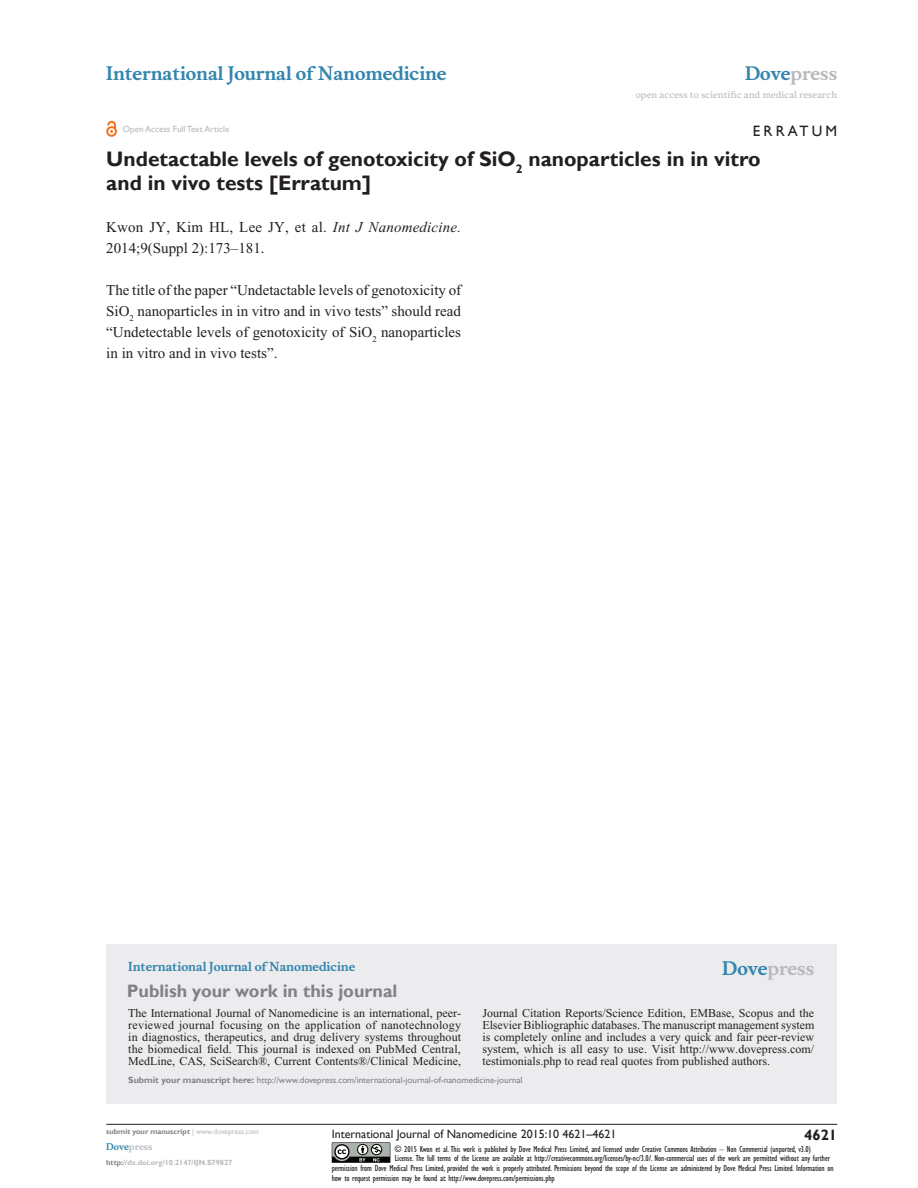
<style>
.page{position:relative;width:918px;height:1188px;background:#fff}
.page>*{position:absolute;margin:0;border:0;box-sizing:border-box;transform-origin:0 0}
.t1{font:700 21px/24px "Gill Sans";color:#231f20}
.AO-Jname{font:700 18px "Musee";color:#3485ae}
.PromBx-H1{font:700 18px "Gill Sans";color:#808285}
.RunH-Brand-ATO{font:700 18px "Musee";color:#b8b9bc}
.PromBx-Brand{font:700 18px "Musee";color:#b8b9bc}
.TxF{font:15px/21px "Times New Roman";color:#231f20}
.ADsg{font:15px "Gill Sans";letter-spacing:.21em;color:#231f20}
.RunFolio-R{font:700 15px "Gill Sans";color:#231f20}
.PromBx-Tx{font:12px/12px "Times New Roman";color:#231f20;text-align:justify}
.RunF-AO{font:12px "Gill Sans";color:#231f20}
.PromBx-JrnlName{font:700 12px "Musee";color:#3485ae}
.RunF-CR{font:condensed 9px "Gill Sans";letter-spacing:-.01em;color:#231f20}
.PromBx-SubmitMssWebA{font:9px "Gill Sans";color:#808285}
.OA-to-SMR{font:9px "Musee";color:#b8b9bc}
.OAFTx-AO{font:9px "Gill Sans";color:#b8b9bc}
.RunF-Brand-ATO{font:700 9px "Musee";color:#b8b9bc}
.RunF-SubmityourMS-AT{font:700 7.5px "Gill Sans";color:#808285}
.RunF-SubID_DOI{font:700 7.5px "Gill Sans";color:#b8b9bc}
.s1{color:#3485ae}
.s2{font-style:italic}
.s3{font-weight:700}
.s4{font-weight:400;color:#b8b9bc}
.s5{color:#808285}
</style>
<div class="page">
<svg style="left:332px;top:1142px;width:58px;height:21px"></svg>
<hr style="left:106px;top:1124px;width:731px;height:1px;background:#231f20">
<div style="left:106px;top:126px;width:11px;height:11px;border:2px solid #f37121;border-radius:50%"></div>
<svg style="left:106px;top:120px;width:11px;height:13px"></svg>
<div style="left:106px;top:944px;width:731px;height:159px;background:#ececee"></div>
<p class="AO-Jname" style="left:106px;top:63px;width:342px">International Journal of Nanomedicine</p>
<p class="RunH-Brand-ATO" style="left:745px;top:63px;width:94px"><span class="s1">Dove</span>press</p>
<p class="OAFTx-AO" style="left:123px;top:123px;width:108px">Open Access Full Text Article</p>
<p class="OA-to-SMR" style="left:636px;top:89px;width:203px">open access to scientific and medical research</p>
<p class="ADsg" style="left:753px;top:122px;width:86px">Erratum</p>
<h1 class="t1" style="left:106px;top:148px;width:656px">Undetactable levels of genotoxicity of SiO<sub>2</sub> nanoparticles in in vitro and in vivo tests [Erratum]</h1>
<p class="TxF" style="left:106px;top:216px;width:356px">Kwon JY, Kim HL, Lee JY, et al. <span class="s2">Int J Nanomedicine.<br></span>2014;9(Suppl 2):173–181.</p>
<p class="TxF" style="left:106px;top:279px;width:357px;text-align:justify">The title of the paper “Undetactable levels of genotoxicity of SiO<sub>2</sub> nanoparticles in in vitro and in vivo tests” should read “Undetectable levels of genotoxicity of SiO<sub>2</sub> nanoparticles in in vitro and in vivo tests”.</p>
<p class="PromBx-JrnlName" style="left:128px;top:959px;width:228px">International Journal of Nanomedicine</p>
<p class="PromBx-H1" style="left:127px;top:980px;width:272px">Publish your work in this journal</p>
<p class="PromBx-Brand" style="left:722px;top:958px;width:94px"><span class="s1">Dove</span>press</p>
<p class="PromBx-Tx" style="left:128px;top:1007px;width:334px">The International Journal of Nanomedicine is an international, peer&shy;reviewed journal focusing on the application of nanotechnology in diagnostics, therapeutics, and drug delivery systems throughout the biomedical field. This journal is indexed on PubMed Central, MedLine, CAS, SciSearch®, Current Contents®/Clinical Medicine,</p>
<p class="PromBx-Tx" style="left:482px;top:1007px;width:334px">Journal Citation Reports/Science Edition, EMBase, Scopus and the Elsevier Bibliographic databases. The manuscript management system is completely online and includes a very quick and fair peer-review system, which is all easy to use. Visit http://www.dovepress.com/ testimonials.php to read real quotes from published authors.</p>
<p class="PromBx-SubmitMssWebA" style="left:128px;top:1075px;width:396px"><span class="s3">Submit your manuscript here:</span> http://www.dovepress.com/international-journal-of-nanomedicine-journal</p>
<p class="RunF-SubmityourMS-AT" style="left:106px;top:1127px;width:154px">submit your manuscript <span class="s4">| www.dovepress.com</span></p>
<p class="RunF-Brand-ATO" style="left:106px;top:1141px;width:48px"><span class="s1">Dove</span>press</p>
<p class="RunF-SubID_DOI" style="left:106px;top:1158px;width:128px"><span class="s5">http:</span>//dx.doi.org/10.2147/IJN.S79827</p>
<p class="RunF-AO" style="left:332px;top:1127px;width:286px">International Journal of Nanomedicine 2015:10 4621–4621</p>
<p class="RunFolio-R" style="left:804px;top:1126px;width:35px">4621</p>
<p class="RunF-CR" style="left:395px;top:1144px;width:418px">© 2015 Kwon et al. This work is published by Dove Medical Press Limited, and licensed under Creative Commons Attribution – Non Commercial (unported, v3.0)</p>
<p class="RunF-CR" style="left:395px;top:1153px;width:437px">License. The full terms of the License are available at http://creativecommons.org/licenses/by-nc/3.0/. Non-commercial uses of the work are permitted without any further</p>
<p class="RunF-CR" style="left:332px;top:1163px;width:503px">permission from Dove Medical Press Limited, provided the work is properly attributed. Permissions beyond the scope of the License are administered by Dove Medical Press Limited. Information on</p>
<p class="RunF-CR" style="left:332px;top:1173px;width:225px">how to request permission may be found at: http://www.dovepress.com/permissions.php</p>
</div>
